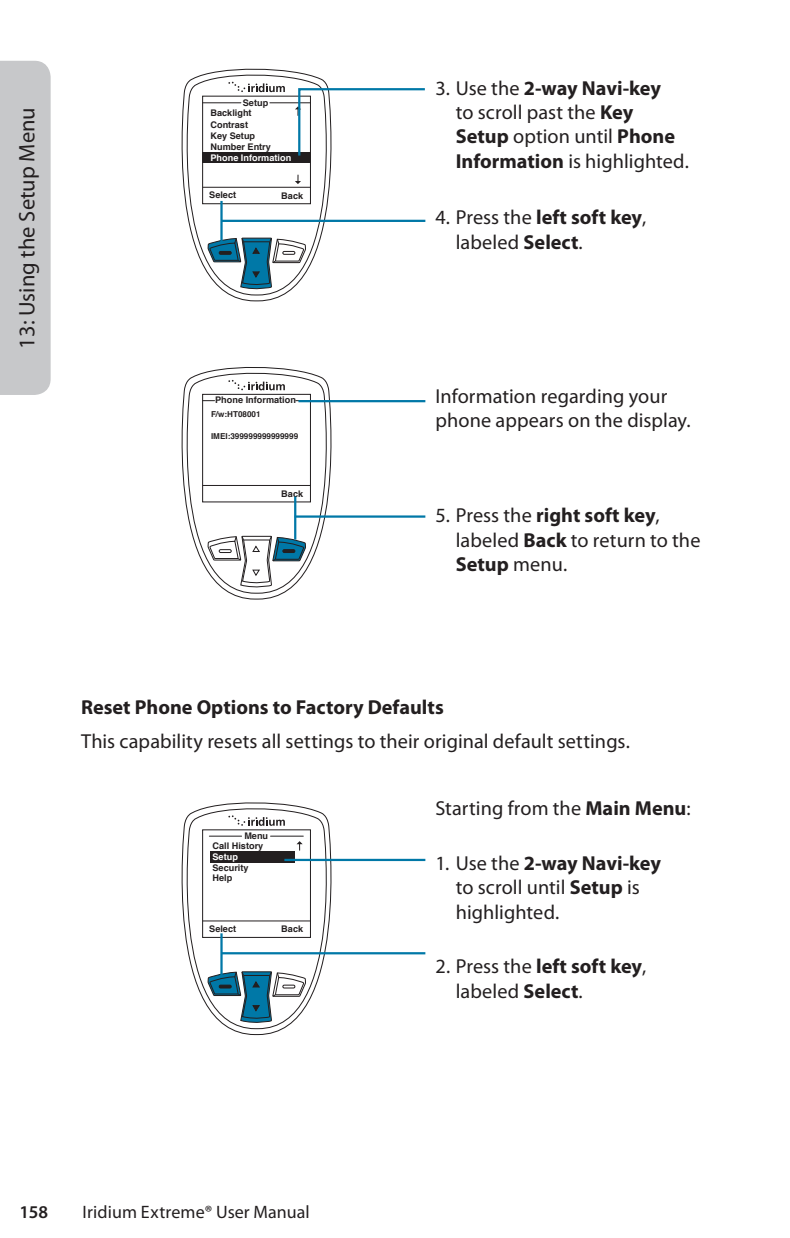
<style>
.page{position:relative;width:790px;height:1238px;background:#fff}
.page>*{position:absolute;margin:0;border:0;box-sizing:border-box;transform-origin:0 0}
.t1{font:22.5px "Myriad Pro";color:#231f20}
.bullets{font:20.25px/24.3px "Myriad Pro";color:#231f20}
.body{font:20.25px/24.3px "Myriad Pro";letter-spacing:.005em;color:#231f20}
.minihead{font:700 20.25px "Myriad Pro";color:#231f20}
.t2{font:18px "Myriad Pro";letter-spacing:.005em;color:#231f20}
.t3{font:600 18px "Myriad Pro";color:#231f20}
.t4{font:700 9.22px/11px "Helvetica";color:#231f20}
.t5{font:700 8.1px "Helvetica";color:#231f20}
.s1{color:#fff}
.s2{font-weight:700}
</style>
<div class="page">
<div style="left:0;top:61px;width:51px;height:334px;background:#c7c8ca"></div>
<svg style="left:220px;top:68px;width:69px;height:234px"></svg>
<svg style="left:214px;top:367px;width:81px;height:233px"></svg>
<svg style="left:181px;top:370px;width:161px;height:224px"></svg>
<hr style="left:298px;top:400px;width:127px;height:2px;background:#0078a7">
<svg style="left:181px;top:71px;width:245px;height:225px"></svg>
<svg style="left:218px;top:802px;width:74px;height:233px"></svg>
<svg style="left:181px;top:805px;width:161px;height:224px"></svg>
<hr style="left:203px;top:920px;width:107px;height:1px;background:#231f20">
<hr style="left:221px;top:220px;width:204px;height:2px;background:#0078a7">
<hr style="left:220px;top:201px;width:3px;height:43px;background:#0078a7">
<hr style="left:295px;top:515px;width:130px;height:3px;background:#0078a7">
<hr style="left:294px;top:497px;width:2px;height:42px;background:#0078a7">
<hr style="left:221px;top:952px;width:204px;height:2px;background:#0078a7">
<hr style="left:220px;top:933px;width:3px;height:43px;background:#0078a7">
<hr style="left:284px;top:859px;width:141px;height:2px;background:#0078a7">
<p class="t1" style="left:13px;top:348px;width:243px;rotate:-90deg">13: Using the Setup Menu</p>
<p class="t4" style="left:210px;top:97px;width:82px;text-indent:32px">Setup<br>Backlight<br>Contrast<br>Key Setup<br>Number Entry<br><span class="s1">Phone Information</span></p>
<p class="t4" style="left:209px;top:189px;width:28px">Select</p>
<p class="t4" style="left:281px;top:190px;width:23px">Back</p>
<p class="t4" style="left:215px;top:395px;width:82px">Phone Information</p>
<p class="t5" style="left:211px;top:408px;width:51px">F/w:HT08001</p>
<p class="t5" style="left:211px;top:430px;width:89px">IMEI:399999999999999</p>
<p class="t4" style="left:281px;top:488px;width:23px">Back</p>
<p class="bullets" style="left:456px;top:76px;width:235px;text-indent:-20px">3. Use the <span class="s2">2-way Navi-key<br></span>to scroll past the <span class="s2">Key<br>Setup</span> option until <span class="s2">Phone<br>Information</span> is highlighted.</p>
<p class="bullets" style="left:456px;top:205px;width:192px;text-indent:-20px">4. Press the <span class="s2">left soft key</span>, labeled <span class="s2">Select</span>.</p>
<p class="body" style="left:435px;top:383px;width:257px">Information regarding your phone appears on the display.</p>
<p class="bullets" style="left:456px;top:503px;width:246px;text-indent:-20px">5. Press the <span class="s2">right soft key</span>, labeled <span class="s2">Back</span> to return to the<br><span class="s2">Setup</span> menu.</p>
<p class="minihead" style="left:81px;top:694px;width:364px">Reset Phone Options to Factory Defaults</p>
<p class="body" style="left:81px;top:729px;width:550px">This capability resets all settings to their original default settings.</p>
<p class="t4" style="left:212px;top:830px;width:57px;text-indent:32px">Menu<br>Call History<br><span class="s1">Setup<br></span>Security<br>Help</p>
<p class="t4" style="left:209px;top:923px;width:28px">Select</p>
<p class="t4" style="left:281px;top:923px;width:23px">Back</p>
<p class="body" style="left:435px;top:796px;width:257px">Starting from the <span class="s2">Main Menu</span>:</p>
<p class="bullets" style="left:456px;top:850px;width:207px;text-indent:-20px">1. Use the <span class="s2">2-way Navi-key </span>to scroll until <span class="s2">Setup</span> is highlighted.</p>
<p class="bullets" style="left:456px;top:954px;width:192px;text-indent:-20px">2. Press the <span class="s2">left soft key</span>, labeled <span class="s2">Select</span>.</p>
<p class="t3" style="left:19px;top:1200px;width:30px">158</p>
<p class="t2" style="left:83px;top:1200px;width:228px">Iridium Extreme® User Manual</p>
</div>
